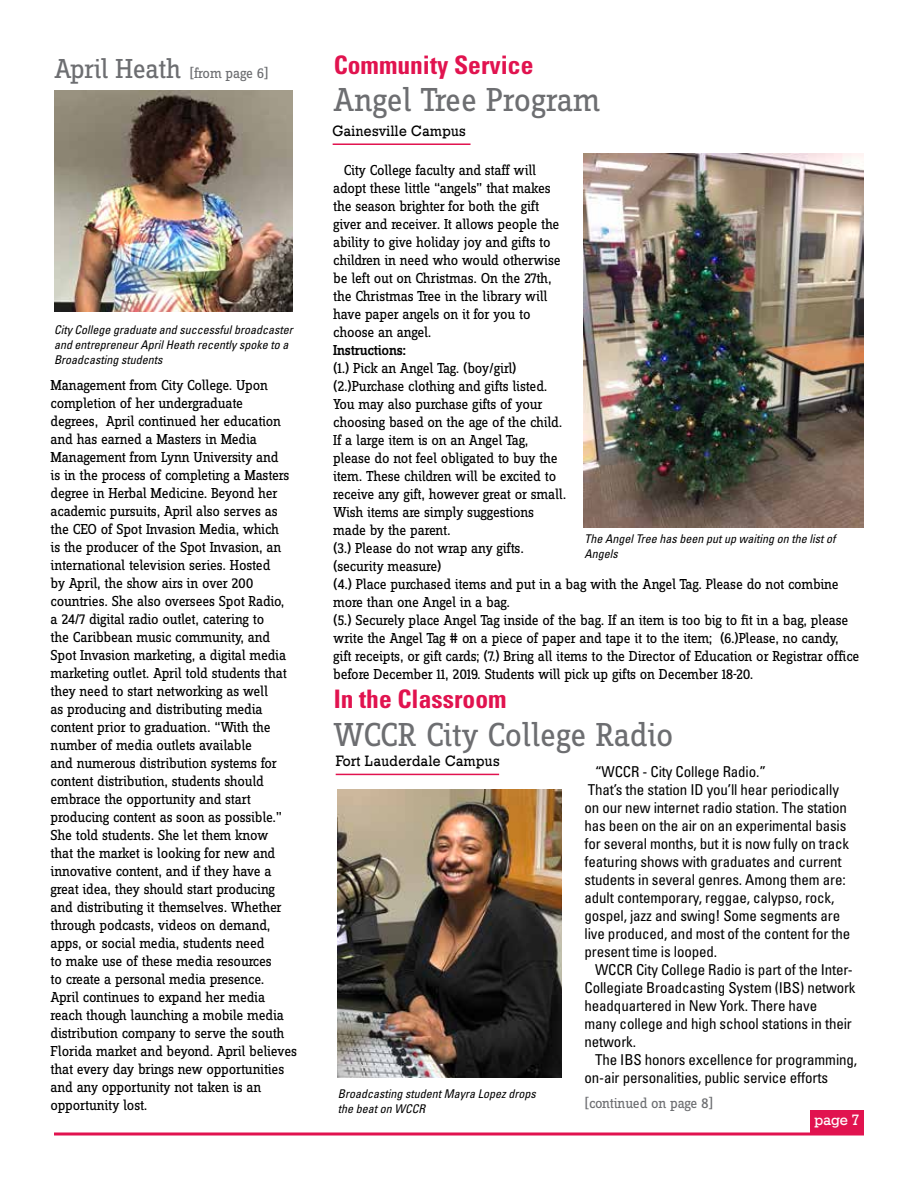
<style>
.page{position:relative;width:918px;height:1188px;background:#fff}
.page>*{position:absolute;margin:0;border:0;box-sizing:border-box;transform-origin:0 0}
.t1{font:34.5px "Zine Slab Dis";letter-spacing:-.01em;color:#6d6e71}
.t2{font:700 condensed 25.5px "Univers";color:#e1134f}
.t3{font:15px/18px "Zine Slab Dis";letter-spacing:-.02em;color:#000}
.t4{font:condensed 15px/18px "Univers";letter-spacing:-.01em;color:#000}
.t5{font:15px "Zine Slab Dis";letter-spacing:-.02em;color:#6d6e71}
.t6{font:15px "Geometric Slab 712 BT Medium A";letter-spacing:.03em;color:#000;scale:.95 1}
.t7{font:500 15px "Zine Slab Dis";letter-spacing:-.01em;color:#000}
.t8{font:15px "Geometric Slab 712 BT Medium A";color:#fff}
.t9{font:italic condensed 12px/15px "Univers";color:#000}
.s1{font-size:28.5px}
</style>
<div class="page">
<svg style="left:54px;top:1132px;width:810px;height:4px;background:#e84d7a"></svg>
<img style="left:584px;top:153px;width:280px;height:374px">
<div style="left:810px;top:1110px;width:54px;height:24px;background:#e1134f"></div>
<img style="left:54px;top:91px;width:239px;height:220px">
<hr style="left:333px;top:143px;width:138px;height:2px;background:#e1134f">
<hr style="left:336px;top:774px;width:163px;height:1px;background:#e1134f">
<img style="left:338px;top:790px;width:224px;height:287px">
<p class="t5" style="left:54px;top:65px;width:216px"><span class="s1">April Heath</span> [from page 6]</p>
<p class="t9" style="left:54px;top:322px;width:240px">City College graduate and successful broadcaster and entrepreneur April Heath recently spoke to a<br>Broadcasting students</p>
<p class="t3" style="left:51px;top:376px;width:248px">Management from City College. Upon completion of her undergraduate<br>degrees, April continued her education and has earned a Masters in Media Management from Lynn University and<br>is in the process of completing a Masters degree in Herbal Medicine. Beyond her academic pursuits, April also serves as the CEO of Spot Invasion Media, which<br>is the producer of the Spot Invasion, an international television series. Hosted<br>by April, the show airs in over 200 countries. She also oversees Spot Radio,<br>a 24/7 digital radio outlet, catering to<br>the Caribbean music community, and Spot Invasion marketing, a digital media marketing outlet. April told students that they need to start networking as well<br>as producing and distributing media content prior to graduation. “With the number of media outlets available<br>and numerous distribution systems for content distribution, students should embrace the opportunity and start producing content as soon as possible.” She told students. She let them know<br>that the market is looking for new and innovative content, and if they have a great idea, they should start producing and distributing it themselves. Whether through podcasts, videos on demand, apps, or social media, students need<br>to make use of these media resources<br>to create a personal media presence.<br>April continues to expand her media reach though launching a mobile media distribution company to serve the south Florida market and beyond. April believes that every day brings new opportunities and any opportunity not taken is an opportunity lost.</p>
<h2 class="t2" style="left:334px;top:49px;width:201px">Community Service</h2>
<h1 class="t1" style="left:333px;top:83px;width:269px">Angel Tree Program</h1>
<p class="t6" style="left:333px;top:122px;width:142px">Gainesville Campus</p>
<p class="t3" style="left:333px;top:161px;width:229px;text-indent:10px">City College faculty and staff will adopt these little “angels” that makes the season brighter for both the gift giver and receiver. It allows people the ability to give holiday joy and gifts to children in need who would otherwise be left out on Christmas. On the 27th, the Christmas Tree in the library will have paper angels on it for you to choose an angel.</p>
<p class="t7" style="left:333px;top:342px;width:75px">Instructions:</p>
<p class="t3" style="left:333px;top:359px;width:528px">(1.) Pick an Angel Tag. (boy/girl)<br>(2.)Purchase clothing and gifts listed.<br>You may also purchase gifts of your<br>choosing based on the age of the child.<br>If a large item is on an Angel Tag,<br>please do not feel obligated to buy the<br>item. These children will be excited to<br>receive any gift, however great or small.<br>Wish items are simply suggestions<br>made by the parent.<br>(3.) Please do not wrap any gifts.<br>(security measure)<br>(4.) Place purchased items and put in a bag with the Angel Tag. Please do not combine more than one Angel in a bag.<br>(5.) Securely place Angel Tag inside of the bag. If an item is too big to fit in a bag, please write the Angel Tag # on a piece of paper and tape it to the item; (6.)Please, no candy, gift receipts, or gift cards; (7.) Bring all items to the Director of Education or Registrar office before December 11, 2019. Students will pick up gifts on December 18-20.</p>
<p class="t9" style="left:585px;top:531px;width:252px">The Angel Tree has been put up waiting on the list of<br>Angels</p>
<h2 class="t2" style="left:334px;top:684px;width:174px">In the Classroom</h2>
<h1 class="t1" style="left:333px;top:718px;width:342px">WCCR City College Radio</h1>
<p class="t6" style="left:336px;top:752px;width:174px">Fort Lauderdale Campus</p>
<p class="t4" style="left:585px;top:762px;width:267px;text-indent:10px">“WCCR - City College Radio.”<br>That’s the station ID you’ll hear periodically on our new internet radio station. The station has been on the air on an experimental basis for several months, but it is now fully on track featuring shows with graduates and current students in several genres. Among them are: adult contemporary, reggae, calypso, rock, gospel, jazz and swing! Some segments are live produced, and most of the content for the present time is looped.</p>
<p class="t4" style="left:585px;top:960px;width:273px;text-indent:10px">WCCR City College Radio is part of the Inter-Collegiate Broadcasting System (IBS) network headquartered in New York. There have<br>many college and high school stations in their network.</p>
<p class="t4" style="left:585px;top:1050px;width:274px;text-indent:10px">The IBS honors excellence for programming, on-air personalities, public service efforts</p>
<p class="t5" style="left:585px;top:1096px;width:130px">[continued on page 8]</p>
<p class="t9" style="left:338px;top:1086px;width:199px">Broadcasting student Mayra Lopez drops the beat on WCCR</p>
<p class="t8" style="left:814px;top:1111px;width:46px">page 7</p>
</div>
